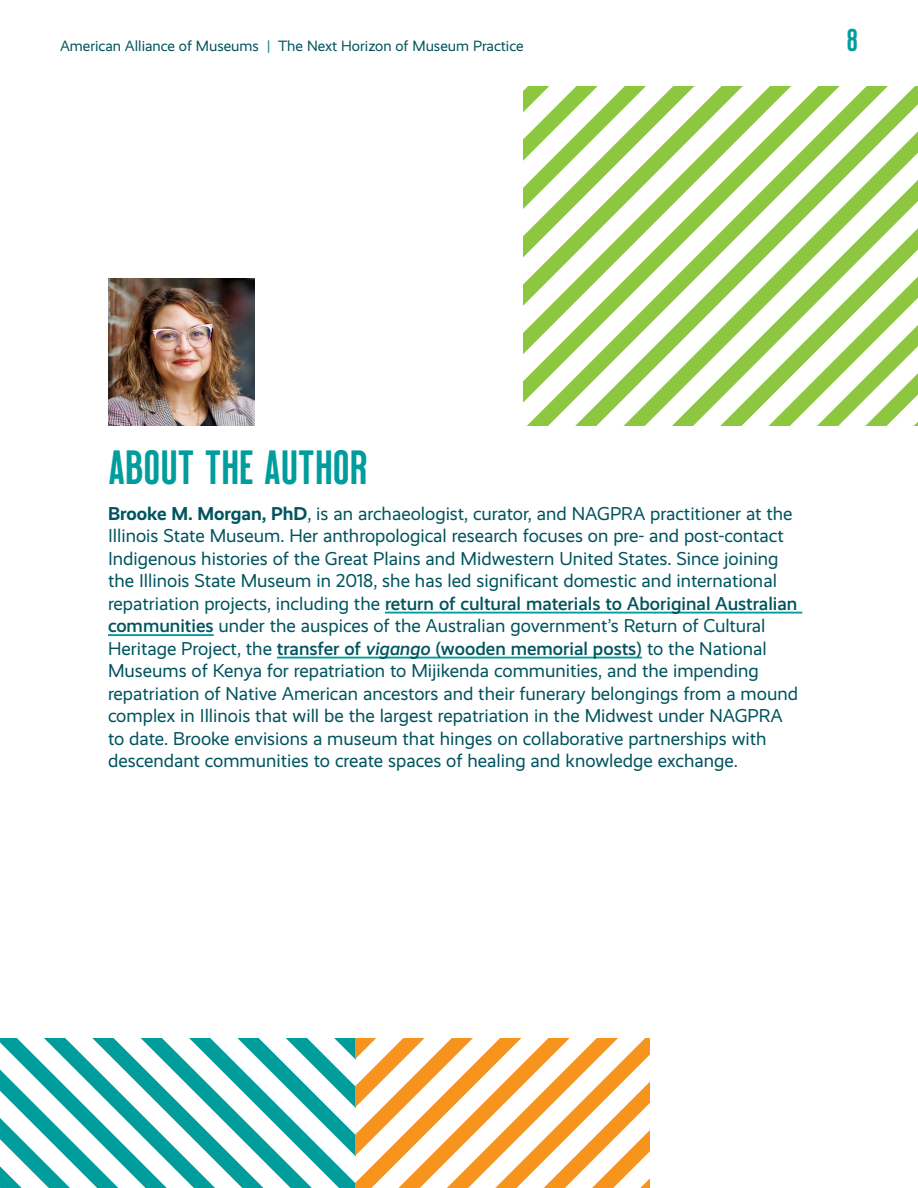
<style>
.page{position:relative;width:918px;height:1188px;background:#fff}
.page>*{position:absolute;margin:0;border:0;box-sizing:border-box;transform-origin:0 0}
.H2_-_Milkstore_32pt_teal{font:48px "Milkstore 02 Clean";color:#009d9c}
.t1{font:31.5px "Milkstore 02 Clean";color:#009d9c}
.Body_-_12_5pt_navy{font:18.75px/22.5px "Realist";color:#01545e}
.t2{font:15px "Realist";color:#01545e}
.s1{color:#007c7a}
.s2{font-weight:700}
.s3{font-weight:500}
.s4{font-weight:500;font-style:italic}
</style>
<div class="page">
<svg style="left:524px;top:301px;width:394px;height:124px"></svg>
<svg style="left:524px;top:204px;width:394px;height:97px"></svg>
<svg style="left:524px;top:86px;width:394px;height:118px"></svg>
<hr style="left:385px;top:612px;width:417px;height:2px;background:#009d9c">
<hr style="left:108px;top:634px;width:106px;height:2px;background:#009d9c">
<hr style="left:277px;top:657px;width:365px;height:2px;background:#009d9c">
<svg style="left:0;top:1038px;width:355px;height:150px"></svg>
<img style="left:108px;top:278px;width:147px;height:147px">
<svg style="left:355px;top:1038px;width:295px;height:150px"></svg>
<p class="t2" style="left:60px;top:38px;width:465px">American Alliance of Museums <span class="s1">|</span> The Next Horizon of Museum Practice</p>
<h2 class="t1" style="left:846px;top:23px;width:13px">8</h2>
<h2 class="H2_-_Milkstore_32pt_teal" style="left:108px;top:441px;width:261px">ABOUT THE AUTHOR</h2>
<p class="Body_-_12_5pt_navy" style="left:108px;top:502px;width:692px"><span class="s2">Brooke M. Morgan, PhD</span>, is an archaeologist, curator, and NAGPRA practitioner at the Illinois State Museum. Her anthropological research focuses on pre- and post-contact Indigenous histories of the Great Plains and Midwestern United States. Since joining the Illinois State Museum in 2018, she has led significant domestic and international repatriation projects, including the <span class="s3">return of cultural materials to Aboriginal Australian communities</span> under the auspices of the Australian government’s Return of Cultural Heritage Project, the <span class="s3">transfer of</span> <span class="s4">vigango</span> <span class="s3">(wooden memorial posts)</span> to the National Museums of Kenya for repatriation to Mijikenda communities, and the impending repatriation of Native American ancestors and their funerary belongings from a mound complex in Illinois that will be the largest repatriation in the Midwest under NAGPRA to date. Brooke envisions a museum that hinges on collaborative partnerships with descendant communities to create spaces of healing and knowledge exchange.</p>
</div>
